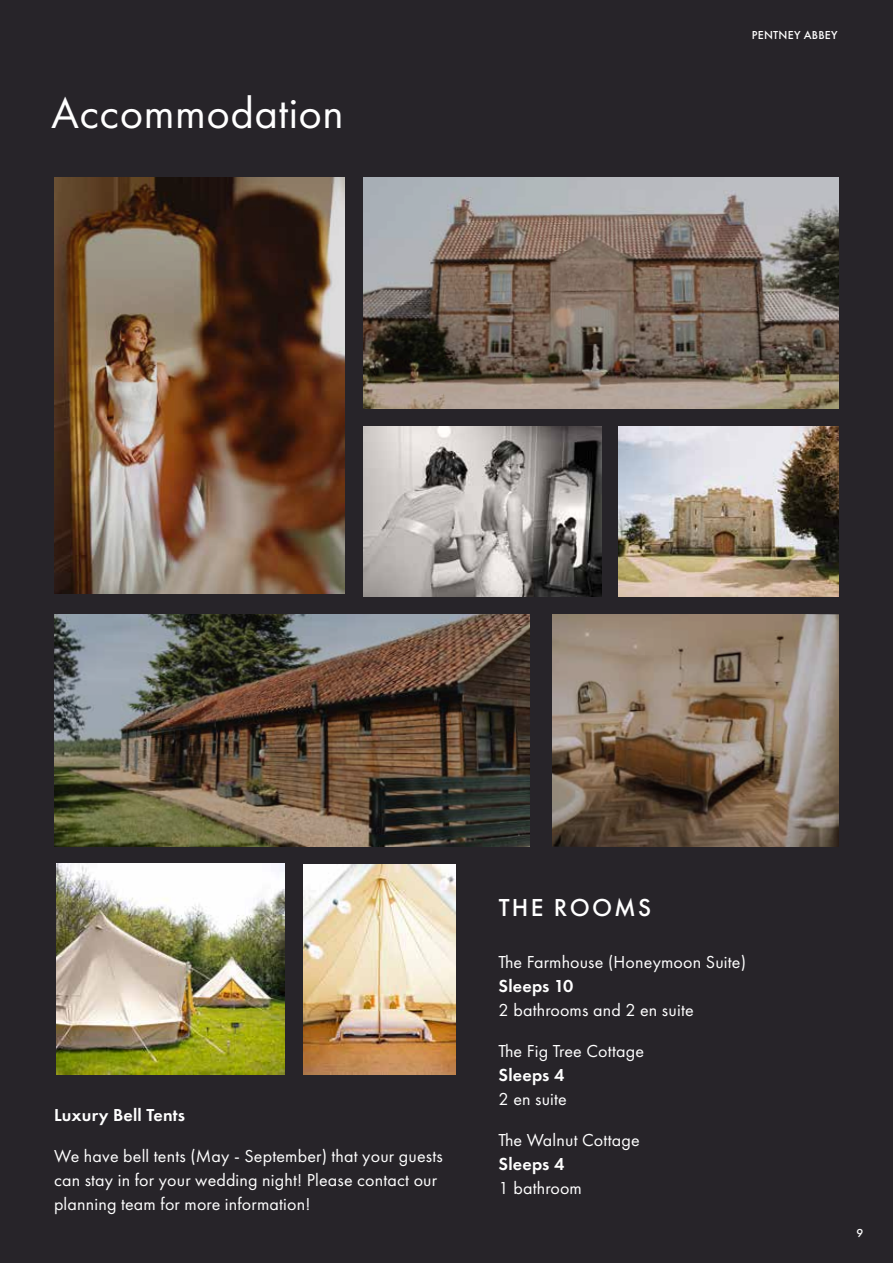
<style>
.page{position:relative;width:893px;height:1263px;background:#272429}
.page>*{position:absolute;margin:0;border:0;box-sizing:border-box;transform-origin:0 0}
.Heading{font:45px "Futura PT";letter-spacing:.01em;color:#fff}
.Heading-2{font:500 25.5px "Futura PT";letter-spacing:.09em;color:#fff}
.Heading-3{font:18px/24px "Futura PT";letter-spacing:.01em;color:#fff}
.Heading-4{font:600 18px "Futura PT";letter-spacing:.01em;color:#fff}
.Heading-5{font:500 12px "Futura PT";letter-spacing:.02em;color:#fff}
.s1{font-weight:600}
</style>
<div class="page">
<img style="left:54px;top:177px;width:290px;height:416px">
<img style="left:364px;top:426px;width:237px;height:170px">
<img style="left:364px;top:177px;width:475px;height:231px">
<img style="left:619px;top:426px;width:220px;height:170px">
<hr style="left:56px;top:1227px;width:798px;height:1px;background:#fff">
<img style="left:56px;top:863px;width:228px;height:211px">
<img style="left:304px;top:864px;width:151px;height:210px">
<img style="left:54px;top:614px;width:475px;height:232px">
<img style="left:553px;top:614px;width:286px;height:232px">
<p class="Heading" style="left:51px;top:86px;width:294px">Accommodation</p>
<p class="Heading-5" style="left:752px;top:28px;width:87px">PENTNEY ABBEY</p>
<p class="Heading-4" style="left:54px;top:1103px;width:133px">Luxury Bell Tents</p>
<p class="Heading-3" style="left:54px;top:1143px;width:390px">We have bell tents (May - September) that your guests can stay in for your wedding night! Please contact our planning team for more information!</p>
<p class="Heading-2" style="left:499px;top:892px;width:154px">THE ROOMS</p>
<p class="Heading-3" style="left:499px;top:950px;width:249px">The Farmhouse (Honeymoon Suite)<br><span class="s1">Sleeps 10<br></span>2 bathrooms and 2 en suite</p>
<p class="Heading-3" style="left:499px;top:1039px;width:147px">The Fig Tree Cottage<br><span class="s1">Sleeps 4<br></span>2 en suite</p>
<p class="Heading-3" style="left:499px;top:1128px;width:143px">The Walnut Cottage<br><span class="s1">Sleeps 4<br></span>1 bathroom</p>
<p class="Heading-5" style="left:856px;top:1225px;width:8px">9</p>
</div>
